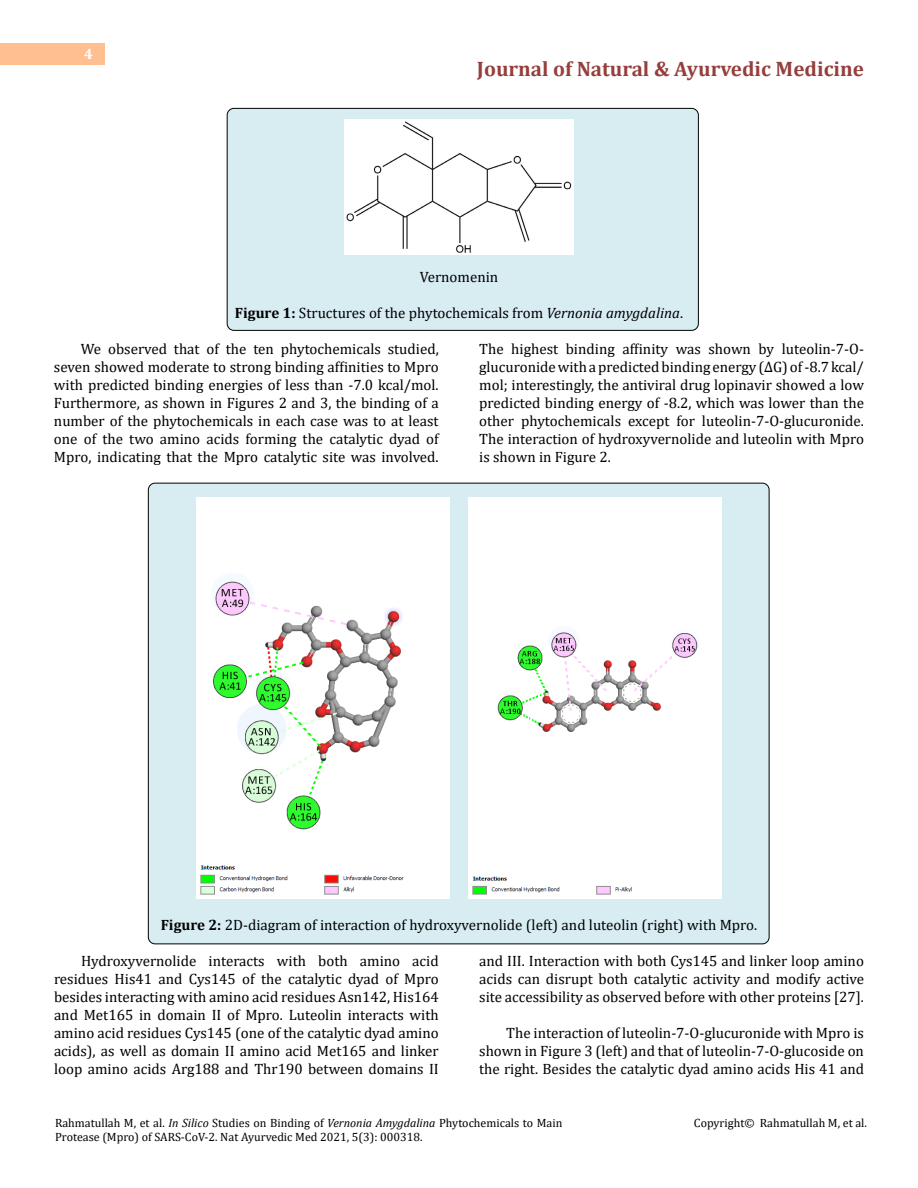
<style>
.page{position:relative;width:918px;height:1188px;background:#fff}
.page>*{position:absolute;margin:0;border:0;box-sizing:border-box;transform-origin:0 0}
.t1{font:700 21px "Cambria";color:#953f3c}
.t2{font:15px/18px "Cambria";color:#000;text-align:justify}
.t3{font:700 15px "Cambria";color:#fff}
.t4{font:12px/14.4px "Cambria";color:#000}
.s1{font-weight:700}
.s2{font-style:italic}
</style>
<div class="page">
<div style="left:0;top:43px;width:105px;height:21px;background:#ffbf91"></div>
<div style="left:148px;top:483px;width:621px;height:461px;background:#d8edf2;border-radius:7px"></div>
<div style="left:227px;top:108px;width:471px;height:222px;background:#d8edf2;border-radius:7px"></div>
<div style="left:227px;top:108px;width:472px;height:223px;border:1px solid #000;border-radius:7px"></div>
<div style="left:345px;top:119px;width:228px;height:135px;background:#fff"></div>
<img style="left:197px;top:498px;width:253px;height:401px">
<div style="left:468px;top:498px;width:253px;height:401px;background:#fff"></div>
<p class="t3" style="left:84px;top:44px;width:10px">4</p>
<h1 class="t1" style="left:477px;top:54px;width:389px">Journal of Natural &amp; Ayurvedic Medicine</h1>
<p class="t2" style="left:420px;top:267px;width:80px">Vernomenin</p>
<p class="t2" style="left:235px;top:303px;width:450px"><span class="s1">Figure 1:</span> Structures of the phytochemicals from <span class="s2">Vernonia amygdalina</span>.</p>
<p class="t2" style="left:54px;top:339px;width:386px;text-indent:27px">We observed that of the ten phytochemicals studied, seven showed moderate to strong binding affinities to Mpro with predicted binding energies of less than -7.0 kcal/mol.<br>Furthermore, as shown in Figures 2 and 3, the binding of a number of the phytochemicals in each case was to at least one of the two amino acids forming the catalytic dyad of Mpro, indicating that the Mpro catalytic site was involved.</p>
<p class="t2" style="left:479px;top:339px;width:386px">The highest binding affinity was shown by luteolin-7-O&shy;glucuronide with a predicted binding energy (ΔG) of -8.7 kcal/ mol; interestingly, the antiviral drug lopinavir showed a low predicted binding energy of -8.2, which was lower than the other phytochemicals except for luteolin-7-O-glucuronide.<br>The interaction of hydroxyvernolide and luteolin with Mpro is shown in Figure 2.</p>
<p class="t2" style="left:161px;top:915px;width:598px"><span class="s1">Figure 2:</span> 2D-diagram of interaction of hydroxyvernolide (left) and luteolin (right) with Mpro.</p>
<p class="t2" style="left:54px;top:951px;width:386px;text-indent:27px">Hydroxyvernolide interacts with both amino acid residues His41 and Cys145 of the catalytic dyad of Mpro besides interacting with amino acid residues Asn142, His164 and Met165 in domain II of Mpro. Luteolin interacts with amino acid residues Cys145 (one of the catalytic dyad amino acids), as well as domain II amino acid Met165 and linker loop amino acids Arg188 and Thr190 between domains II</p>
<p class="t2" style="left:479px;top:951px;width:386px">and III. Interaction with both Cys145 and linker loop amino acids can disrupt both catalytic activity and modify active site accessibility as observed before with other proteins [27].</p>
<p class="t2" style="left:479px;top:1023px;width:386px;text-indent:27px">The interaction of luteolin-7-O-glucuronide with Mpro is shown in Figure 3 (left) and that of luteolin-7-O-glucoside on the right. Besides the catalytic dyad amino acids His 41 and</p>
<p class="t4" style="left:55px;top:1115px;width:509px">Rahmatullah M, et al. <span class="s2">In Silico</span> Studies on Binding of <span class="s2">Vernonia Amygdalina</span> Phytochemicals to Main<br>Protease (Mpro) of SARS-CoV-2. Nat Ayurvedic Med 2021, 5(3): 000318.</p>
<p class="t4" style="left:694px;top:1115px;width:174px">Copyright© Rahmatullah M, et al.</p>
</div>
